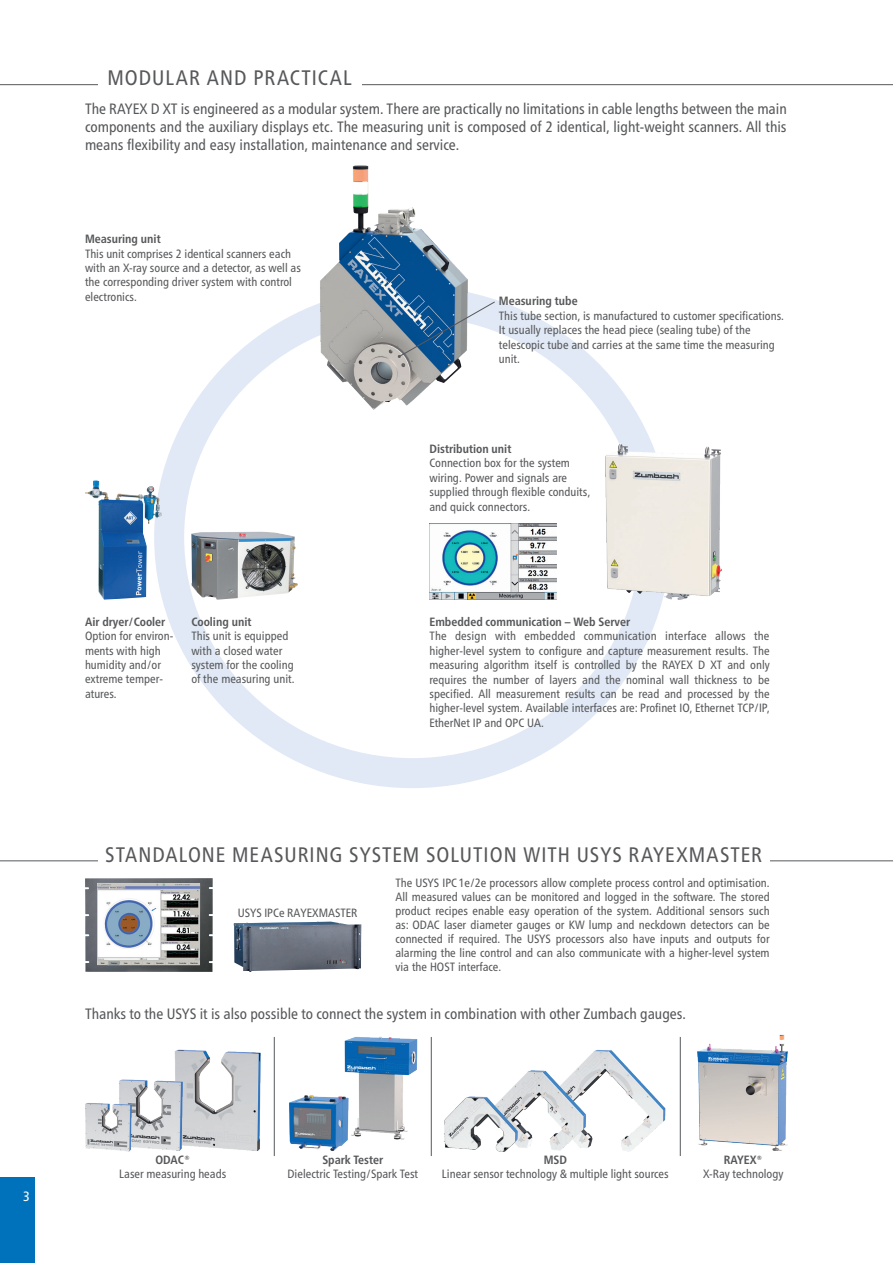
<style>
.page{position:relative;width:893px;height:1263px;background:#fff}
.page>*{position:absolute;margin:0;border:0;box-sizing:border-box;transform-origin:0 0}
.t1{font:condensed 21px "Frutiger Neue LTW1 G";letter-spacing:.05em;color:#57585a}
.t2{font:condensed 15px/18px "Frutiger Neue LTW1 G";color:#57585a;text-align:justify}
.t3{font:condensed 13.5px "Frutiger Neue LTW1 G";color:#fff}
.t4{font:condensed 12px/14.4px "Frutiger Neue LTW1 G";color:#57585a}
.t5{font:700 condensed 12px "Frutiger Neue LTW1 G";color:#57585a}
</style>
<div class="page">
<div style="left:154px;top:286px;width:517px;height:502px;border:30px solid #e1e9f6;border-radius:50%"></div>
<img style="left:191px;top:532px;width:107px;height:68px">
<img style="left:85px;top:480px;width:77px;height:120px">
<div style="left:0;top:1178px;width:34px;height:85px;background:#0072bc"></div>
<img style="left:312px;top:165px;width:164px;height:245px">
<svg style="left:398px;top:301px;width:98px;height:57px"></svg>
<img style="left:606px;top:443px;width:115px;height:157px">
<img style="left:85px;top:878px;width:128px;height:94px">
<img style="left:234px;top:921px;width:127px;height:51px">
<img style="left:98px;top:883px;width:102px;height:81px">
<img style="left:429px;top:523px;width:127px;height:77px">
<img style="left:175px;top:1049px;width:86px;height:102px">
<img style="left:119px;top:1068px;width:114px;height:83px">
<img style="left:85px;top:1096px;width:51px;height:56px">
<img style="left:344px;top:1037px;width:74px;height:103px">
<img style="left:289px;top:1089px;width:82px;height:62px">
<img style="left:587px;top:1049px;width:79px;height:101px">
<img style="left:513px;top:1058px;width:118px;height:94px">
<img style="left:444px;top:1087px;width:97px;height:65px">
<hr style="left:680px;top:1037px;width:1px;height:119px;background:#57585a">
<hr style="left:274px;top:1037px;width:1px;height:119px;background:#57585a">
<hr style="left:431px;top:1037px;width:1px;height:119px;background:#57585a">
<img style="left:697px;top:1034px;width:91px;height:117px">
<hr style="left:0;top:84px;width:893px;height:1px;background:#57585a">
<div style="left:98px;top:55px;width:263px;height:30px;background:#fff"></div>
<hr style="left:0;top:860px;width:893px;height:1px;background:#57585a">
<div style="left:98px;top:836px;width:672px;height:26px;background:#fff"></div>
<p class="t3" style="left:23px;top:1186px;width:8px">3</p>
<h1 class="t1" style="left:107px;top:62px;width:246px">MODULAR AND PRACTICAL</h1>
<p class="t2" style="left:85px;top:98px;width:703px">The RAYEX D XT is engineered as a modular system. There are practically no limitations in cable lengths between the main components and the auxiliary displays etc. The measuring unit is composed of 2 identical, light-weight scanners. All this means flexibility and easy installation, maintenance and service.</p>
<p class="t5" style="left:85px;top:230px;width:77px">Measuring unit</p>
<p class="t4" style="left:85px;top:245px;width:217px">This unit comprises 2 identical scanners each with an X-ray source and a detector, as well as the corresponding driver system with control electronics.</p>
<p class="t5" style="left:85px;top:613px;width:82px">Air dryer/Cooler</p>
<p class="t4" style="left:85px;top:628px;width:90px">Option for environ&shy;ments with high humidity and/or extreme temper&shy;atures.</p>
<p class="t5" style="left:191px;top:613px;width:62px">Cooling unit</p>
<p class="t4" style="left:191px;top:628px;width:105px">This unit is equipped with a closed water system for the cooling of the measuring unit.</p>
<p class="t5" style="left:499px;top:292px;width:80px">Measuring tube</p>
<p class="t4" style="left:499px;top:307px;width:287px">This tube section, is manufactured to customer specifications.<br>It usually replaces the head piece (sealing tube) of the telescopic tube and carries at the same time the measuring unit.</p>
<p class="t5" style="left:429px;top:440px;width:83px">Distribution unit</p>
<p class="t4" style="left:429px;top:455px;width:162px">Connection box for the system wiring. Power and signals are supplied through flexible conduits, and quick connectors.</p>
<p class="t5" style="left:429px;top:613px;width:202px">Embedded communication – Web Server</p>
<p class="t4" style="left:429px;top:628px;width:342px;text-align:justify">The design with embedded communication interface allows the higher-level system to configure and capture measurement results. The measuring algorithm itself is controlled by the RAYEX D XT and only requires the number of layers and the nominal wall thickness to be specified. All measurement results can be read and processed by the higher-level system. Available interfaces are: Profinet IO, Ethernet TCP/IP, EtherNet IP and OPC UA.</p>
<h1 class="t1" style="left:105px;top:839px;width:658px">STANDALONE MEASURING SYSTEM SOLUTION WITH USYS RAYEXMASTER</h1>
<p class="t4" style="left:238px;top:904px;width:121px">USYS IPCe RAYEXMASTER</p>
<p class="t4" style="left:395px;top:875px;width:376px;line-height:14px;text-align:justify">The USYS IPC 1e/2e processors allow complete process control and optimisation.<br>All measured values can be monitored and logged in the software. The stored product recipes enable easy operation of the system. Additional sensors such as: ODAC laser diameter gauges or KW lump and neckdown detectors can be connected if required. The USYS processors also have inputs and outputs for alarming the line control and can also communicate with a higher-level system via the HOST interface.</p>
<p class="t2" style="left:85px;top:1004px;width:602px">Thanks to the USYS it is also possible to connect the system in combination with other Zumbach gauges.</p>
<p class="t5" style="left:155px;top:1150px;width:36px">ODAC®</p>
<p class="t4" style="left:119px;top:1165px;width:108px">Laser measuring heads</p>
<p class="t5" style="left:322px;top:1150px;width:62px">Spark Tester</p>
<p class="t4" style="left:287px;top:1165px;width:132px">Dielectric Testing/Spark Test</p>
<p class="t5" style="left:544px;top:1150px;width:25px">MSD</p>
<p class="t4" style="left:442px;top:1165px;width:228px">Linear sensor technology &amp; multiple light sources</p>
<p class="t5" style="left:724px;top:1150px;width:40px">RAYEX®</p>
<p class="t4" style="left:703px;top:1165px;width:82px">X-Ray technology</p>
</div>
